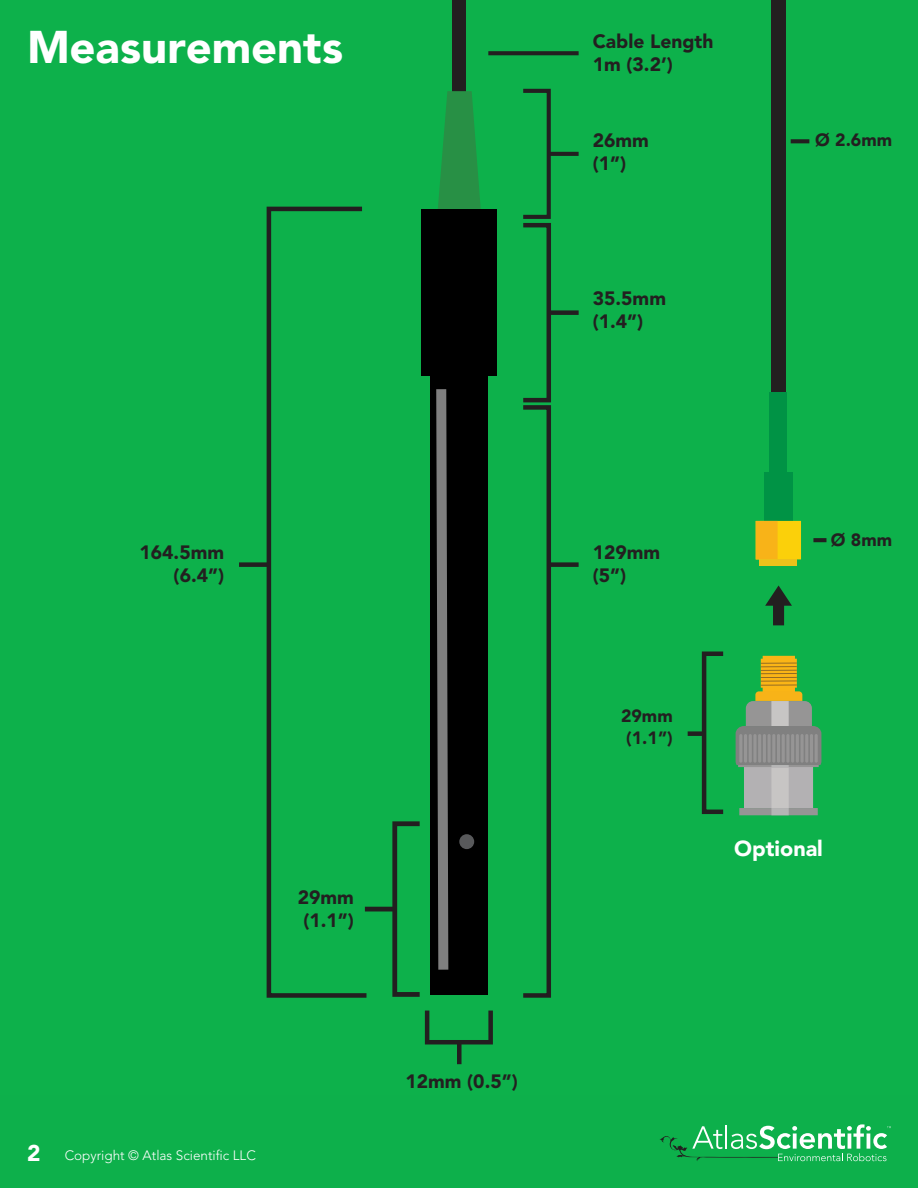
<style>
.page{position:relative;width:918px;height:1188px;background:#0db04b}
.page>*{position:absolute;margin:0;border:0;box-sizing:border-box;transform-origin:0 0}
.t1{font:900 22.2px "Avenir";color:#fff}
.t2{font:300 13.5px "Avenir";color:#fff}
.t3{font:900 11.1px "Avenir";color:#fff}
.t4{font:900 10.5px "Avenir";color:#fff}
.t5{font:900 9.45px "Avenir";color:#231f20}
.t6{font:900 8.7px "Avenir";color:#231f20}
</style>
<div class="page">
<svg style="left:488px;top:51px;width:91px;height:4px"></svg>
<div style="left:239px;top:562px;width:30px;height:5px;background:#231f20"></div>
<svg style="left:264px;top:206px;width:107px;height:792px"></svg>
<div style="left:549px;top:562px;width:30px;height:5px;background:#231f20"></div>
<div style="left:521px;top:223px;width:30px;height:179px;border:5px solid #231f20"></div>
<div style="left:549px;top:310px;width:30px;height:5px;background:#231f20"></div>
<div style="left:521px;top:89px;width:30px;height:130px;border:4px solid #231f20"></div>
<hr style="left:549px;top:152px;width:30px;height:4px;background:#231f20">
<div style="left:392px;top:821px;width:30px;height:176px;border:5px solid #231f20"></div>
<hr style="left:365px;top:907px;width:30px;height:4px;background:#231f20">
<div style="left:521px;top:405px;width:30px;height:593px;border:5px solid #231f20"></div>
<div style="left:425px;top:1008px;width:68px;height:36px;border:5px solid #231f20"></div>
<div style="left:457px;top:1042px;width:5px;height:22px;background:#231f20"></div>
<div style="left:452px;top:0;width:13px;height:103px;background:#231f20"></div>
<div style="left:702px;top:652px;width:23px;height:162px;border:5px solid #231f20"></div>
<div style="left:688px;top:731px;width:16px;height:5px;background:#231f20"></div>
<svg style="left:765px;top:585px;width:27px;height:40px"></svg>
<div style="left:771px;top:0;width:15px;height:404px;background:#231f20"></div>
<svg style="left:791px;top:139px;width:18px;height:4px"></svg>
<svg style="left:813px;top:538px;width:13px;height:4px"></svg>
<div style="left:744px;top:766px;width:69px;height:42px;background:#b3b1b3"></div>
<div style="left:739px;top:808px;width:79px;height:7px;background:#969595"></div>
<div style="left:771px;top:768px;width:18px;height:40px;background:#c7c5c4"></div>
<div style="left:771px;top:808px;width:18px;height:7px;background:#b5b5b5"></div>
<div style="left:763px;top:675px;width:32px;height:18px;background:#fab516"></div>
<div style="left:763px;top:656px;width:32px;height:29px;background:#fab516"></div>
<svg style="left:761px;top:659px;width:36px;height:29px"></svg>
<hr style="left:761px;top:663px;width:36px;height:1px;background:#7f5d26">
<hr style="left:761px;top:666px;width:36px;height:1px;background:#7f5d26">
<hr style="left:761px;top:670px;width:36px;height:1px;background:#7f5d26">
<hr style="left:761px;top:673px;width:36px;height:1px;background:#7f5d26">
<hr style="left:761px;top:677px;width:36px;height:1px;background:#7f5d26">
<hr style="left:761px;top:681px;width:36px;height:1px;background:#7f5d26">
<hr style="left:761px;top:685px;width:36px;height:1px;background:#7f5d26">
<svg style="left:736px;top:691px;width:85px;height:76px;background:#86987e"></svg>
<div style="left:769px;top:393px;width:18px;height:86px;background:#009345"></div>
<div style="left:764px;top:472px;width:28px;height:50px;background:#009345"></div>
<div style="left:756px;top:521px;width:45px;height:38px;background:#fbd00a"></div>
<div style="left:756px;top:521px;width:22px;height:38px;background:#f8b318"></div>
<div style="left:759px;top:559px;width:38px;height:7px;background:#ecc21b"></div>
<div style="left:431px;top:371px;width:57px;height:623px;background:#000"></div>
<div style="left:422px;top:209px;width:75px;height:167px;background:#000"></div>
<svg style="left:438px;top:91px;width:43px;height:118px"></svg>
<svg style="left:436px;top:389px;width:12px;height:581px;background:#696969"></svg>
<div style="left:459px;top:834px;width:15px;height:15px;background:#58595b;border-radius:50%"></div>
<svg style="left:660px;top:1124px;width:231px;height:37px"></svg>
<h1 class="t1" style="left:27px;top:43px;width:318px">Measurements</h1>
<p class="t5" style="left:593px;top:39px;width:122px">Cable Length</p>
<p class="t5" style="left:593px;top:62px;width:81px">1m (3.2’)</p>
<p class="t5" style="left:593px;top:139px;width:58px">26mm</p>
<p class="t5" style="left:593px;top:162px;width:35px">(1”)</p>
<p class="t5" style="left:593px;top:296px;width:75px">35.5mm</p>
<p class="t5" style="left:593px;top:319px;width:52px">(1.4”)</p>
<p class="t6" style="left:815px;top:138px;width:78px">Ø 2.6mm</p>
<p class="t5" style="left:140px;top:550px;width:86px">164.5mm</p>
<p class="t5" style="left:174px;top:573px;width:52px">(6.4”)</p>
<p class="t5" style="left:298px;top:895px;width:58px">29mm</p>
<p class="t5" style="left:303px;top:918px;width:52px">(1.1”)</p>
<p class="t3" style="left:27px;top:1151px;width:15px">2</p>
<h2 class="t2" style="left:65px;top:1150px;width:193px">Copyright © Atlas Scientific LLC</h2>
<p class="t5" style="left:405px;top:1079px;width:114px">12mm (0.5”)</p>
<p class="t5" style="left:593px;top:550px;width:69px">129mm</p>
<p class="t5" style="left:593px;top:573px;width:35px">(5”)</p>
<p class="t6" style="left:621px;top:714px;width:53px">29mm</p>
<p class="t6" style="left:626px;top:736px;width:48px">(1.1”)</p>
<p class="t6" style="left:831px;top:538px;width:63px">Ø 8mm</p>
<p class="t4" style="left:734px;top:846px;width:90px">Optional</p>
</div>
